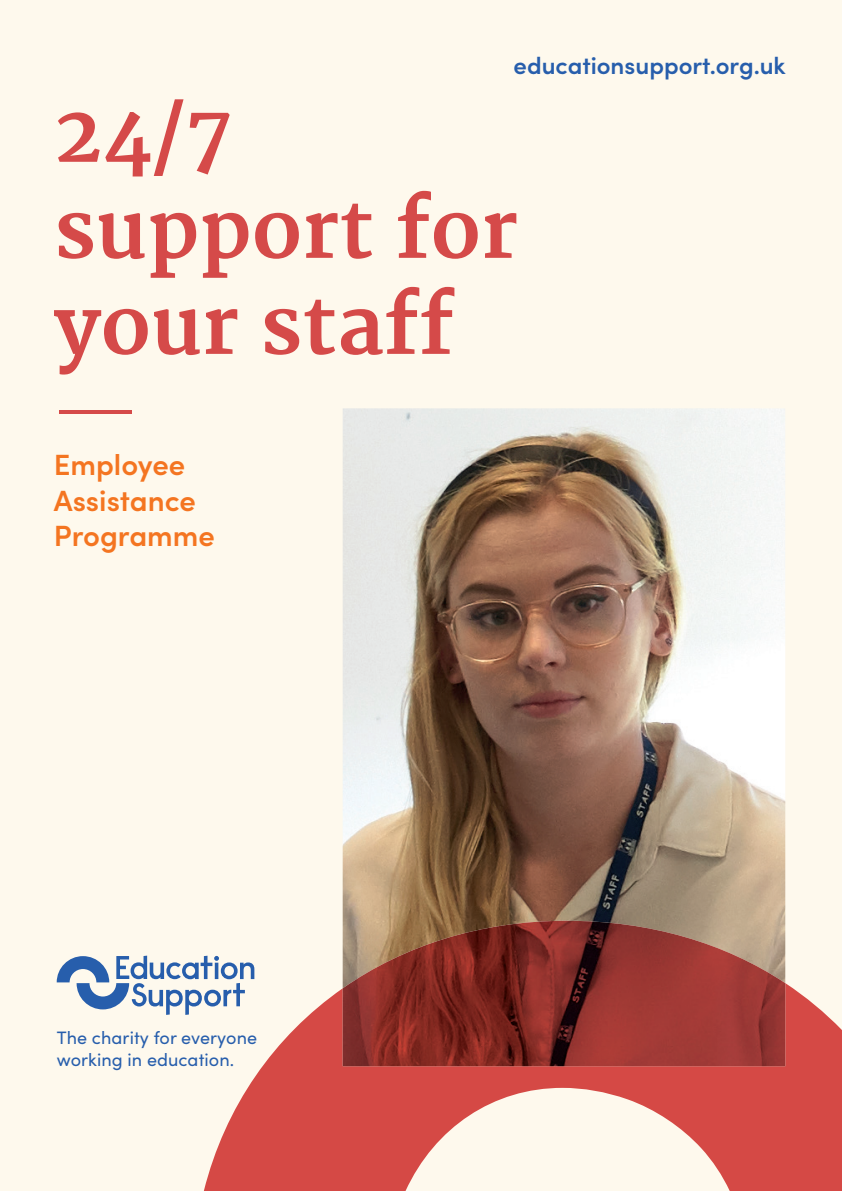
<style>
.page{position:relative;width:842px;height:1191px;background:#fef9ed}
.page>*{position:absolute;margin:0;border:0;box-sizing:border-box;transform-origin:0 0}
.t1{font:700 80px/96px "Merriweather";color:#d54a49}
.t2{font:300 72px "Merriweather";color:#d54a49}
.t3{font:600 29.2px/35.2px "Sofia Pro";color:#f47521}
.t4{font:600 24px "Sofia Pro";color:#275eac}
.t5{font:18px/22px "Sofia Pro";letter-spacing:.005em;color:#275eac}
</style>
<div class="page">
<img style="left:343px;top:408px;width:442px;height:512px">
<svg style="left:204px;top:983px;width:638px;height:208px;fill:#d54945"></svg>
<img style="left:343px;top:920px;width:442px;height:146px">
<svg style="left:57px;top:955px;width:197px;height:60px"></svg>
<h3 class="t4" style="left:513px;top:47px;width:274px">educationsupport.org.uk</h3>
<h1 class="t1" style="left:54px;top:89px;width:466px">24/7 support for your staff</h1>
<h2 class="t2" style="left:54px;top:373px;width:86px">—</h2>
<h3 class="t3" style="left:54px;top:445px;width:163px">Employee<br>Assistance<br>Programme</h3>
<p class="t5" style="left:57px;top:1026px;width:202px">The charity for everyone working in education.</p>
</div>
